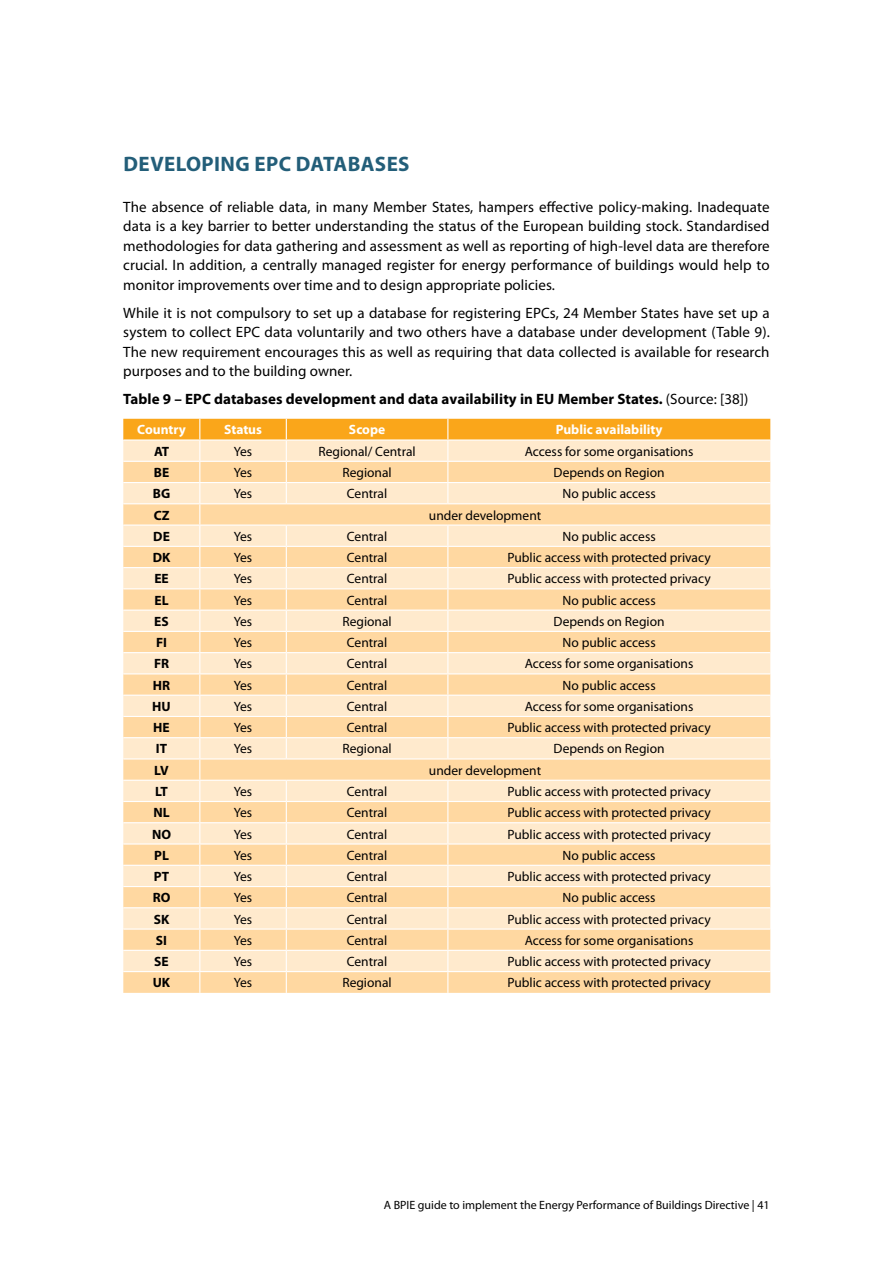
<style>
.page{position:relative;width:893px;height:1263px;background:#fff}
.page>*{position:absolute;margin:0;border:0;box-sizing:border-box;transform-origin:0 0}
.t1{font:700 21px "Myriad Pro";letter-spacing:.02em;color:#235e79}
.t2{font:15px/19.5px "Myriad Pro";letter-spacing:.005em;color:#000;text-align:justify}
.t3{font:700 15px "Myriad Pro";letter-spacing:.005em;color:#000}
.t4{font:13.5px "Myriad Pro";color:#000}
.t5{font:700 13.5px "Myriad Pro";color:#000}
.t6{font:700 13.5px "Myriad Pro";color:#fff}
.t7{font:12px "Myriad Pro";color:#000}
.s1{font-weight:400}
</style>
<div class="page">
<svg style="left:123px;top:419px;width:647px;height:574px;background:#fee0b5"></svg>
<h1 class="t1" style="left:124px;top:150px;width:288px">DEVELOPING EPC DATABASES</h1>
<p class="t2" style="left:123px;top:197px;width:648px">The absence of reliable data, in many Member States, hampers effective policy-making. Inadequate data is a key barrier to better understanding the status of the European building stock. Standardised methodologies for data gathering and assessment as well as reporting of high-level data are therefore crucial. In addition, a centrally managed register for energy performance of buildings would help to monitor improvements over time and to design appropriate policies.</p>
<p class="t2" style="left:123px;top:303px;width:648px">While it is not compulsory to set up a database for registering EPCs, 24 Member States have set up a system to collect EPC data voluntarily and two others have a database under development (Table 9).<br>The new requirement encourages this as well as requiring that data collected is available for research purposes and to the building owner.</p>
<p class="t3" style="left:123px;top:389px;width:627px">Table 9 – EPC databases development and data availability in EU Member States. <span class="s1">(Source: [38])</span></p>
<p class="t6" style="left:137px;top:421px;width:50px">Country</p>
<p class="t6" style="left:224px;top:421px;width:39px">Status</p>
<p class="t6" style="left:349px;top:421px;width:38px">Scope</p>
<p class="t6" style="left:556px;top:421px;width:108px">Public availability</p>
<p class="t5" style="left:154px;top:442px;width:17px">AT</p>
<p class="t4" style="left:234px;top:443px;width:20px">Yes</p>
<p class="t4" style="left:318px;top:443px;width:99px">Regional/ Central</p>
<p class="t4" style="left:525px;top:443px;width:170px">Access for some organisations</p>
<p class="t5" style="left:154px;top:464px;width:17px">BE</p>
<p class="t4" style="left:234px;top:464px;width:20px">Yes</p>
<p class="t4" style="left:342px;top:464px;width:51px">Regional</p>
<p class="t4" style="left:554px;top:464px;width:112px">Depends on Region</p>
<p class="t5" style="left:153px;top:485px;width:19px">BG</p>
<p class="t4" style="left:234px;top:485px;width:20px">Yes</p>
<p class="t4" style="left:347px;top:485px;width:42px">Central</p>
<p class="t4" style="left:563px;top:485px;width:95px">No public access</p>
<p class="t5" style="left:154px;top:506px;width:17px">CZ</p>
<p class="t4" style="left:429px;top:507px;width:114px">under development</p>
<p class="t5" style="left:153px;top:527px;width:18px">DE</p>
<p class="t4" style="left:234px;top:528px;width:20px">Yes</p>
<p class="t4" style="left:347px;top:528px;width:42px">Central</p>
<p class="t4" style="left:563px;top:528px;width:95px">No public access</p>
<p class="t5" style="left:153px;top:549px;width:19px">DK</p>
<p class="t4" style="left:234px;top:549px;width:20px">Yes</p>
<p class="t4" style="left:347px;top:549px;width:42px">Central</p>
<p class="t4" style="left:507px;top:549px;width:205px">Public access with protected privacy</p>
<p class="t5" style="left:154px;top:570px;width:16px">EE</p>
<p class="t4" style="left:234px;top:570px;width:20px">Yes</p>
<p class="t4" style="left:347px;top:570px;width:42px">Central</p>
<p class="t4" style="left:507px;top:570px;width:205px">Public access with protected privacy</p>
<p class="t5" style="left:155px;top:591px;width:16px">EL</p>
<p class="t4" style="left:234px;top:592px;width:20px">Yes</p>
<p class="t4" style="left:347px;top:592px;width:42px">Central</p>
<p class="t4" style="left:563px;top:592px;width:95px">No public access</p>
<p class="t5" style="left:154px;top:612px;width:16px">ES</p>
<p class="t4" style="left:234px;top:613px;width:20px">Yes</p>
<p class="t4" style="left:342px;top:613px;width:51px">Regional</p>
<p class="t4" style="left:554px;top:613px;width:112px">Depends on Region</p>
<p class="t5" style="left:156px;top:634px;width:12px">FI</p>
<p class="t4" style="left:234px;top:634px;width:20px">Yes</p>
<p class="t4" style="left:347px;top:634px;width:42px">Central</p>
<p class="t4" style="left:563px;top:634px;width:95px">No public access</p>
<p class="t5" style="left:154px;top:655px;width:17px">FR</p>
<p class="t4" style="left:234px;top:655px;width:20px">Yes</p>
<p class="t4" style="left:347px;top:655px;width:42px">Central</p>
<p class="t4" style="left:525px;top:655px;width:170px">Access for some organisations</p>
<p class="t5" style="left:153px;top:676px;width:19px">HR</p>
<p class="t4" style="left:234px;top:677px;width:20px">Yes</p>
<p class="t4" style="left:347px;top:677px;width:42px">Central</p>
<p class="t4" style="left:563px;top:677px;width:95px">No public access</p>
<p class="t5" style="left:152px;top:697px;width:20px">HU</p>
<p class="t4" style="left:234px;top:698px;width:20px">Yes</p>
<p class="t4" style="left:347px;top:698px;width:42px">Central</p>
<p class="t4" style="left:525px;top:698px;width:170px">Access for some organisations</p>
<p class="t5" style="left:153px;top:719px;width:18px">HE</p>
<p class="t4" style="left:234px;top:719px;width:20px">Yes</p>
<p class="t4" style="left:347px;top:719px;width:42px">Central</p>
<p class="t4" style="left:507px;top:719px;width:205px">Public access with protected privacy</p>
<p class="t5" style="left:156px;top:740px;width:13px">IT</p>
<p class="t4" style="left:234px;top:740px;width:20px">Yes</p>
<p class="t4" style="left:342px;top:740px;width:51px">Regional</p>
<p class="t4" style="left:554px;top:740px;width:112px">Depends on Region</p>
<p class="t5" style="left:154px;top:761px;width:16px">LV</p>
<p class="t4" style="left:429px;top:762px;width:114px">under development</p>
<p class="t5" style="left:155px;top:783px;width:14px">LT</p>
<p class="t4" style="left:234px;top:783px;width:20px">Yes</p>
<p class="t4" style="left:347px;top:783px;width:42px">Central</p>
<p class="t4" style="left:507px;top:783px;width:205px">Public access with protected privacy</p>
<p class="t5" style="left:153px;top:804px;width:18px">NL</p>
<p class="t4" style="left:234px;top:804px;width:20px">Yes</p>
<p class="t4" style="left:347px;top:804px;width:42px">Central</p>
<p class="t4" style="left:507px;top:804px;width:205px">Public access with protected privacy</p>
<p class="t5" style="left:152px;top:825px;width:20px">NO</p>
<p class="t4" style="left:234px;top:826px;width:20px">Yes</p>
<p class="t4" style="left:347px;top:826px;width:42px">Central</p>
<p class="t4" style="left:507px;top:826px;width:205px">Public access with protected privacy</p>
<p class="t5" style="left:154px;top:846px;width:16px">PL</p>
<p class="t4" style="left:234px;top:847px;width:20px">Yes</p>
<p class="t4" style="left:347px;top:847px;width:42px">Central</p>
<p class="t4" style="left:562px;top:847px;width:95px">No public access</p>
<p class="t5" style="left:154px;top:868px;width:17px">PT</p>
<p class="t4" style="left:234px;top:868px;width:20px">Yes</p>
<p class="t4" style="left:347px;top:868px;width:42px">Central</p>
<p class="t4" style="left:507px;top:868px;width:205px">Public access with protected privacy</p>
<p class="t5" style="left:153px;top:889px;width:19px">RO</p>
<p class="t4" style="left:234px;top:889px;width:20px">Yes</p>
<p class="t4" style="left:347px;top:889px;width:42px">Central</p>
<p class="t4" style="left:562px;top:889px;width:95px">No public access</p>
<p class="t5" style="left:154px;top:910px;width:17px">SK</p>
<p class="t4" style="left:234px;top:911px;width:20px">Yes</p>
<p class="t4" style="left:347px;top:911px;width:42px">Central</p>
<p class="t4" style="left:507px;top:911px;width:205px">Public access with protected privacy</p>
<p class="t5" style="left:156px;top:931px;width:13px">SI</p>
<p class="t4" style="left:234px;top:932px;width:20px">Yes</p>
<p class="t4" style="left:347px;top:932px;width:42px">Central</p>
<p class="t4" style="left:525px;top:932px;width:170px">Access for some organisations</p>
<p class="t5" style="left:154px;top:953px;width:16px">SE</p>
<p class="t4" style="left:234px;top:953px;width:20px">Yes</p>
<p class="t4" style="left:347px;top:953px;width:42px">Central</p>
<p class="t4" style="left:507px;top:953px;width:205px">Public access with protected privacy</p>
<p class="t5" style="left:153px;top:974px;width:19px">UK</p>
<p class="t4" style="left:234px;top:974px;width:20px">Yes</p>
<p class="t4" style="left:342px;top:974px;width:51px">Regional</p>
<p class="t4" style="left:507px;top:974px;width:205px">Public access with protected privacy</p>
<p class="t7" style="left:384px;top:1197px;width:387px">A BPIE guide to implement the Energy Performance of Buildings Directive | 41</p>
</div>
